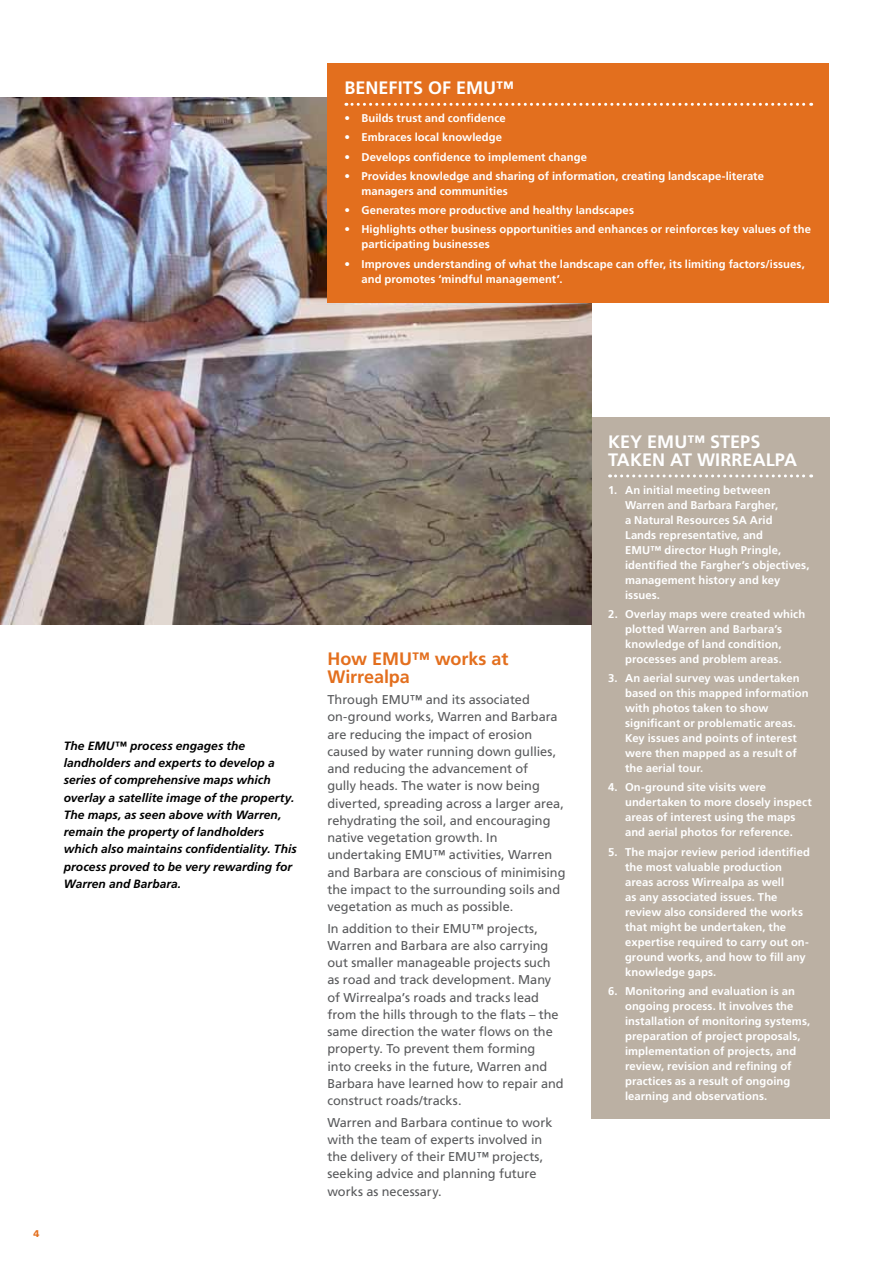
<style>
.page{position:relative;width:893px;height:1263px;background:#fff}
.page>*{position:absolute;margin:0;border:0;box-sizing:border-box;transform-origin:0 0}
.t1{font:700 18px/18px "Frutiger LT Com";letter-spacing:.005em;color:#fff}
.t2{font:700 18px "Frutiger LT Com";letter-spacing:-.005em;color:#e36f1e}
.t3{font:12.75px/17.2px "Frutiger LT Com";color:#58595b}
.t4{font:italic 700 12px/17.2px "Frutiger";letter-spacing:.005em;color:#000}
.t5{font:700 11.25px/15px "Frutiger LT Com";letter-spacing:.005em;color:#fff}
.t6{font:900 9.75px "Frutiger";color:#e36f1e}
</style>
<div class="page">
<div style="left:591px;top:417px;width:238px;height:702px;background:#bbb0a3"></div>
<svg style="left:610px;top:474px;width:202px;height:3px"></svg>
<img style="left:0;top:98px;width:591px;height:526px">
<div style="left:327px;top:64px;width:502px;height:239px;background:#e36f1e"></div>
<svg style="left:346px;top:103px;width:466px;height:3px"></svg>
<h1 class="t1" style="left:344px;top:79px;width:126px">Benefits of EMU</h1>
<h1 class="t1" style="left:496px;top:79px;width:19px">™</h1>
<p class="t5" style="left:344px;top:111px;width:163px">• Builds trust and confidence</p>
<p class="t5" style="left:344px;top:130px;width:159px">• Embraces local knowledge</p>
<p class="t5" style="left:344px;top:149px;width:244px">• Develops confidence to implement change</p>
<p class="t5" style="left:361px;top:168px;width:404px;text-indent:-17px">• Provides knowledge and sharing of information, creating landscape-literate managers and communities</p>
<p class="t5" style="left:344px;top:203px;width:291px">• Generates more productive and healthy landscapes</p>
<p class="t5" style="left:361px;top:222px;width:451px;text-indent:-17px">• H ighlights other business opportunities and enhances or reinforces key values of the participating businesses</p>
<p class="t5" style="left:361px;top:256px;width:445px;text-indent:-17px">• Improves understanding of what the landscape can offer, its limiting factors/issues, and promotes ‘mindful management’.</p>
<p class="t4" style="left:64px;top:737px;width:234px">The EMU™ process engages the landholders and experts to develop a series of comprehensive maps which overlay a satellite image of the property.<br>The maps, as seen above with Warren, remain the property of landholders which also maintains confidentiality. This process proved to be very rewarding for Warren and Barbara.</p>
<p class="t6" style="left:33px;top:1227px;width:7px">4</p>
<h1 class="t2" style="left:327px;top:648px;width:59px">How EMU</h1>
<h1 class="t2" style="left:412px;top:648px;width:98px">™ works at</h1>
<h1 class="t2" style="left:327px;top:666px;width:84px">Wirrealpa</h1>
<p class="t3" style="left:327px;top:691px;width:240px">Through EMU™ and its associated on-ground works, Warren and Barbara are reducing the impact of erosion caused by water running down gullies, and reducing the advancement of<br>gully heads. The water is now being diverted, spreading across a larger area, rehydrating the soil, and encouraging native vegetation growth. In undertaking EMU™ activities, Warren and Barbara are conscious of minimising the impact to the surrounding soils and vegetation as much as possible.</p>
<p class="t3" style="left:327px;top:920px;width:238px">In addition to their EMU™ projects, Warren and Barbara are also carrying out smaller manageable projects such as road and track development. Many of Wirrealpa’s roads and tracks lead from the hills through to the flats – the same direction the water flows on the property. To prevent them forming<br>into creeks in the future, Warren and Barbara have learned how to repair and construct roads/tracks.</p>
<p class="t3" style="left:327px;top:1114px;width:227px">Warren and Barbara continue to work with the team of experts involved in the delivery of their EMU™ projects, seeking advice and planning future works as necessary.</p>
<h1 class="t1" style="left:608px;top:433px;width:188px;text-indent:79px">™ steps taken at Wirrealpa</h1>
<p class="t5" style="left:625px;top:482px;width:155px;text-indent:-17px">1. An initial meeting between<br>Warren and Barbara Fargher, a Natural Resources SA Arid<br>Lands representative, and<br>EMU</p>
<h1 class="t1" style="left:608px;top:433px;width:53px">Key EMU</h1>
<p class="t5" style="left:625px;top:542px;width:186px;text-indent:25px">™ director H ugh Pringle, identified the Fargher’s objectives, management history and key issues.</p>
<p class="t5" style="left:608px;top:607px;width:199px;text-align:center">2. Overlay maps were created which plotted Warren and Barbara’s knowledge of land condition, processes and problem areas.</p>
<p class="t5" style="left:625px;top:671px;width:185px;text-indent:-17px">3. An aerial survey was undertaken based on this mapped information with photos taken to show significant or problematic areas.<br>Key issues and points of interest were then mapped as a result of the aerial tour.</p>
<p class="t5" style="left:625px;top:780px;width:188px;text-indent:-17px">4. On-ground site visits were undertaken to more closely inspect areas of interest using the maps and aerial photos for reference.</p>
<p class="t5" style="left:625px;top:844px;width:186px;text-indent:-17px">5. The major review period identified the most valuable production areas across Wirrealpa as well<br>as any associated issues. The review also considered the works that might be undertaken, the expertise required to carry out on&shy;ground works, and how to fill any knowledge gaps.</p>
<p class="t5" style="left:625px;top:983px;width:187px;text-indent:-17px">6. Monitoring and evaluation is an ongoing process. It involves the installation of monitoring systems, preparation of project proposals, implementation of projects, and review, revision and refining of practices as a result of ongoing learning and observations.</p>
</div>
